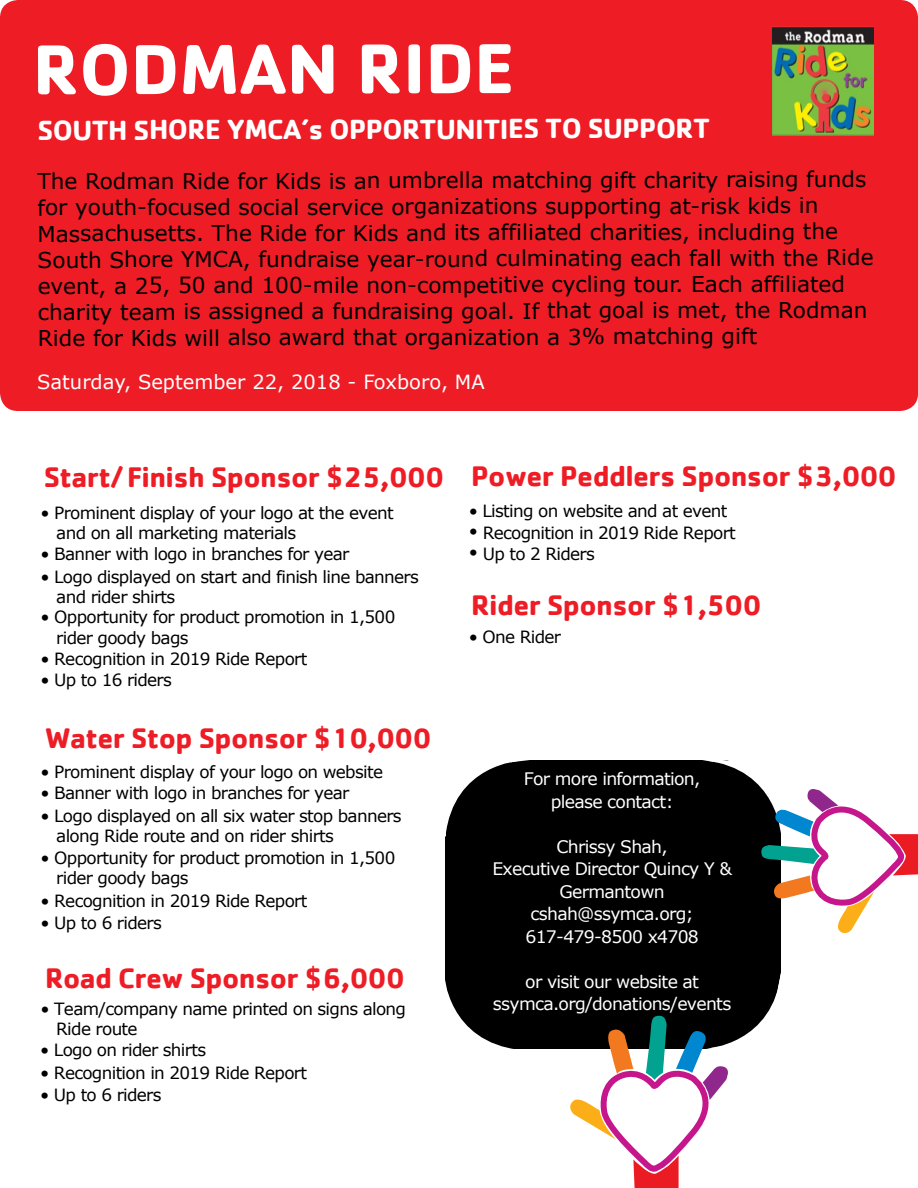
<style>
.page{position:relative;width:918px;height:1188px;background:#fff}
.page>*{position:absolute;margin:0;border:0;box-sizing:border-box;transform-origin:0 0}
.t1{font:700 73.2px "Cachet";letter-spacing:-.005em;color:#fff}
.t2{font:700 29.25px "Cachet";letter-spacing:-.02em;color:#ee1c25}
.t3{font:700 28.65px "Cachet";letter-spacing:-.02em;color:#fff}
.t4{font:21.75px/26.1px "Verdana";letter-spacing:-.005em;color:#000}
.t5{font:19.5px "Verdana";color:#fff}
.t6{font:17.25px/22.5px "Verdana";letter-spacing:-.04em;color:#fff;text-align:center}
.t7{font:16.8px/20.2px "Verdana";letter-spacing:-.04em;color:#000}
</style>
<div class="page">
<div style="left:0;top:0;width:918px;height:411px;background:#ed1c25;border-radius:18px"></div>
<img style="left:772px;top:27px;width:101px;height:109px">
<hr style="left:0;top:755px;width:666px;height:1px;background:#231f20">
<hr style="left:0;top:765px;width:666px;height:1px;background:#231f20">
<hr style="left:0;top:901px;width:615px;height:1px;background:#231f20">
<hr style="left:0;top:911px;width:615px;height:1px;background:#231f20">
<hr style="left:130px;top:357px;width:1px;height:668px;background:#231f20">
<hr style="left:0;top:562px;width:615px;height:2px;background:#231f20">
<hr style="left:0;top:573px;width:615px;height:1px;background:#231f20">
<hr style="left:0;top:596px;width:615px;height:1px;background:#231f20">
<hr style="left:0;top:935px;width:631px;height:1px;background:#231f20">
<hr style="left:0;top:786px;width:628px;height:1px;background:#231f20">
<hr style="left:119px;top:354px;width:1px;height:668px;background:#231f20">
<hr style="left:432px;top:588px;width:486px;height:1px;background:#231f20">
<hr style="left:432px;top:599px;width:486px;height:1px;background:#231f20">
<hr style="left:381px;top:799px;width:537px;height:1px;background:#231f20">
<hr style="left:381px;top:809px;width:537px;height:1px;background:#231f20">
<hr style="left:565px;top:255px;width:1px;height:668px;background:#231f20">
<hr style="left:381px;top:460px;width:537px;height:2px;background:#231f20">
<hr style="left:381px;top:471px;width:537px;height:1px;background:#231f20">
<hr style="left:381px;top:494px;width:537px;height:1px;background:#231f20">
<hr style="left:397px;top:833px;width:521px;height:1px;background:#231f20">
<hr style="left:394px;top:620px;width:524px;height:1px;background:#231f20">
<hr style="left:554px;top:252px;width:1px;height:668px;background:#231f20">
<div style="left:445px;top:760px;width:336px;height:289px;background:#000"></div>
<svg style="left:445px;top:980px;width:69px;height:69px"></svg>
<svg style="left:702px;top:760px;width:216px;height:174px"></svg>
<svg style="left:570px;top:973px;width:211px;height:215px"></svg>
<svg style="left:443px;top:752px;width:125px;height:85px"></svg>
<h1 class="t1" style="left:33px;top:22px;width:484px">RODMAN RIDE</h1>
<h3 class="t3" style="left:37px;top:111px;width:674px">SOUTH SHORE YMCA’s OPPORTUNITIES TO SUPPORT</h3>
<p class="t4" style="left:37px;top:168px;width:838px">The Rodman Ride for Kids is an umbrella matching gift charity raising funds for youth-focused social service organizations supporting at-risk kids in Massachusetts. The Ride for Kids and its affiliated charities, including the South Shore YMCA, fundraise year-round culminating each fall with the Ride event, a 25, 50 and 100-mile non-competitive cycling tour. Each affiliated charity team is assigned a fundraising goal. If that goal is met, the Rodman Ride for Kids will also award that organization a 3% matching gift</p>
<p class="t5" style="left:37px;top:369px;width:449px">Saturday, September 22, 2018 - Foxboro, MA</p>
<h2 class="t2" style="left:44px;top:458px;width:402px">Start/ Finish Sponsor $25,000</h2>
<p class="t7" style="left:56px;top:503px;width:339px;text-indent:-16px">• Prominent display of your logo at the event and on all marketing materials</p>
<p class="t7" style="left:41px;top:544px;width:310px">• Banner with logo in branches for year</p>
<p class="t7" style="left:56px;top:567px;width:364px;text-indent:-16px">• Logo displayed on start and finish line banners and rider shirts</p>
<p class="t7" style="left:56px;top:607px;width:341px;text-indent:-16px">• Opportunity for product promotion in 1,500 rider goody bags</p>
<p class="t7" style="left:41px;top:649px;width:268px">• Recognition in 2019 Ride Report</p>
<p class="t7" style="left:41px;top:670px;width:133px">• Up to 16 riders</p>
<h2 class="t2" style="left:45px;top:719px;width:388px">Water Stop Sponsor $10,000</h2>
<p class="t7" style="left:41px;top:762px;width:344px">• Prominent display of your logo on website</p>
<p class="t7" style="left:41px;top:783px;width:310px">• Banner with logo in branches for year</p>
<p class="t7" style="left:56px;top:806px;width:347px;text-indent:-16px">• Logo displayed on all six water stop banners along Ride route and on rider shirts</p>
<p class="t7" style="left:56px;top:848px;width:341px;text-indent:-16px">• Opportunity for product promotion in 1,500 rider goody bags</p>
<p class="t7" style="left:41px;top:891px;width:268px">• Recognition in 2019 Ride Report</p>
<p class="t7" style="left:41px;top:913px;width:123px">• Up to 6 riders</p>
<h2 class="t2" style="left:45px;top:959px;width:361px">Road Crew Sponsor $6,000</h2>
<p class="t7" style="left:56px;top:999px;width:351px;text-indent:-16px">• Team/company name printed on signs along<br>Ride route</p>
<p class="t7" style="left:40px;top:1040px;width:167px">• Logo on rider shirts</p>
<p class="t7" style="left:40px;top:1063px;width:268px">• Recognition in 2019 Ride Report</p>
<p class="t7" style="left:40px;top:1085px;width:123px">• Up to 6 riders</p>
<h2 class="t2" style="left:471px;top:458px;width:427px">Power Peddlers Sponsor $3,000</h2>
<p class="t7" style="left:469px;top:502px;width:260px;line-height:19.4px">• Listing on website and at event •</p>
<p class="t7" style="left:483px;top:523px;width:255px">Recognition in 2019 Ride Report</p>
<p class="t7" style="left:469px;top:544px;width:127px">• Up to 2 Riders</p>
<h2 class="t2" style="left:471px;top:587px;width:292px">Rider Sponsor $1,500</h2>
<p class="t7" style="left:469px;top:627px;width:94px">• One Rider</p>
<p class="t6" style="left:524px;top:768px;width:178px">For more information, please contact:</p>
<p class="t6" style="left:492px;top:835px;width:241px">Chrissy Shah,<br>Executive Director Quincy Y &amp;<br>Germantown cshah@ssymca.org;<br>617-479-8500 x4708</p>
<p class="t6" style="left:493px;top:970px;width:240px">or visit our website at ssymca.org/donations/events</p>
</div>
